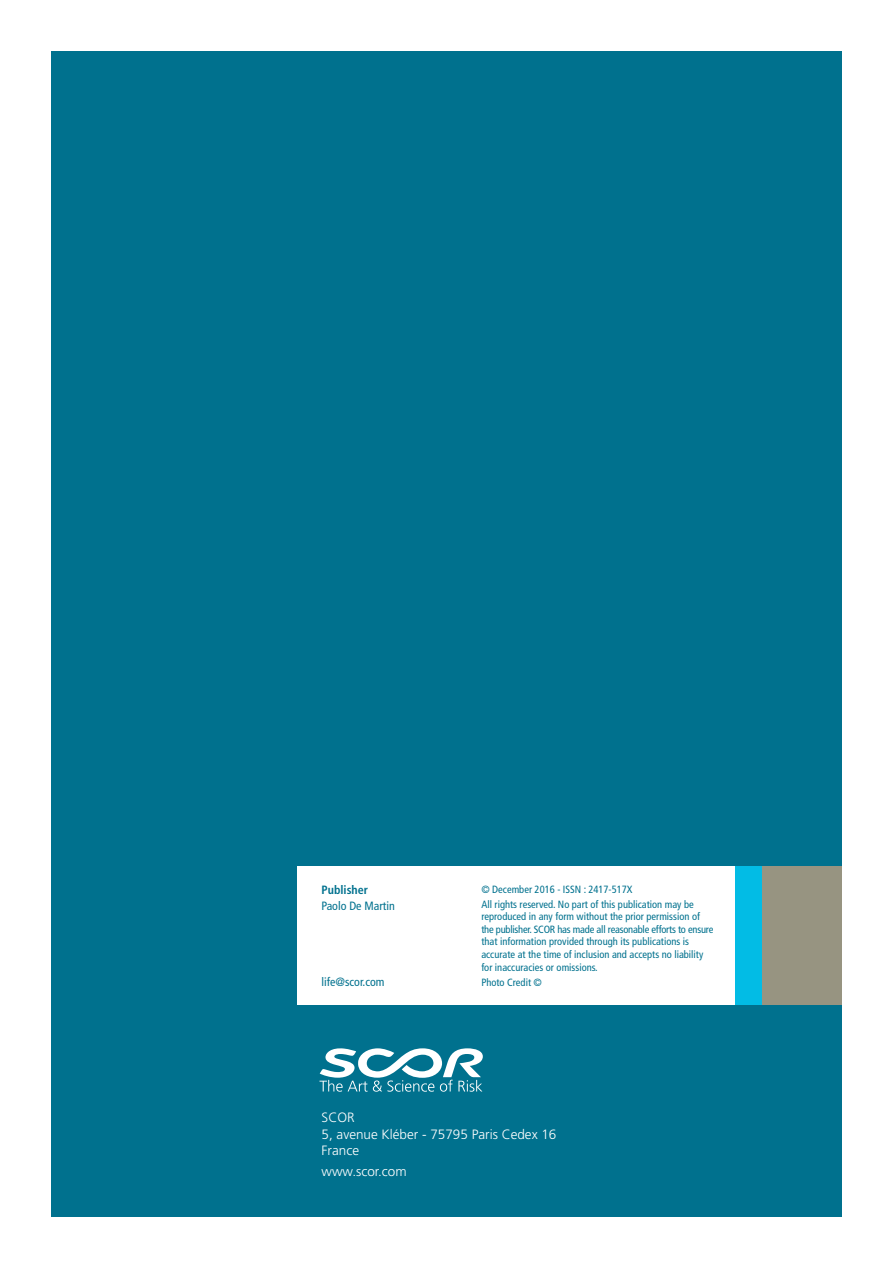
<style>
.page{position:relative;width:893px;height:1263px;background:#fff}
.page>*{position:absolute;margin:0;border:0;box-sizing:border-box;transform-origin:0 0}
.HORS_TEXTE{font:300 13.5px/16.5px "Frutiger";color:#fff}
.texte_courant{font:condensed 12px "Frutiger";color:#00718e}
.texte_courant-2{font:700 condensed 12px "Frutiger";color:#00718e}
.texte_courant-3{font:condensed 10.5px/12.6px "Frutiger";color:#00718e}
</style>
<div class="page">
<div style="left:51px;top:51px;width:791px;height:1165px;background:#00718e"></div>
<div style="left:762px;top:866px;width:80px;height:139px;background:#979481"></div>
<div style="left:298px;top:866px;width:464px;height:139px;background:#fff"></div>
<div style="left:736px;top:866px;width:26px;height:139px;background:#02bce5"></div>
<svg style="left:319px;top:1048px;width:164px;height:44px"></svg>
<p class="texte_courant-2" style="left:322px;top:882px;width:48px">Publisher</p>
<p class="texte_courant" style="left:322px;top:899px;width:75px">Paolo De Martin</p>
<p class="texte_courant" style="left:322px;top:975px;width:64px">life@scor.com</p>
<p class="texte_courant-3" style="left:481px;top:883px;width:153px">© December 2016 - ISSN : 2417-517X</p>
<p class="texte_courant-3" style="left:481px;top:898px;width:234px">All rights reserved. No part of this publication may be reproduced in any form without the prior permission of the publisher. SCOR has made all reasonable efforts to ensure that information provided through its publications is accurate at the time of inclusion and accepts no liability for inaccuracies or omissions.</p>
<p class="texte_courant-3" style="left:481px;top:976px;width:62px">Photo Credit ©</p>
<p class="HORS_TEXTE" style="left:322px;top:1109px;width:236px">SCOR<br>5, avenue Kléber - 75795 Paris Cedex 16<br>France</p>
<p class="HORS_TEXTE" style="left:322px;top:1163px;width:87px">www.scor.com</p>
</div>
